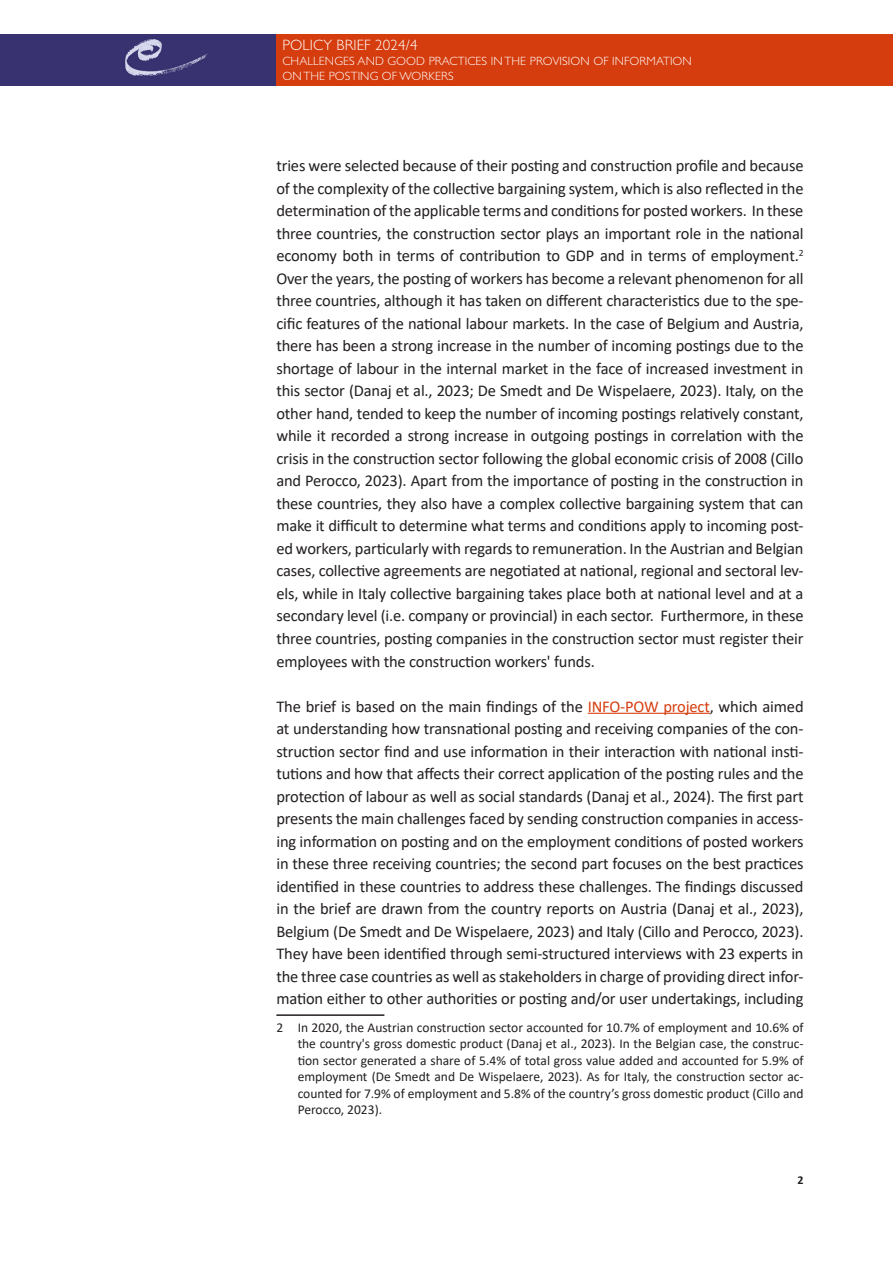
<style>
.page{position:relative;width:893px;height:1263px;background:#fff}
.page>*{position:absolute;margin:0;border:0;box-sizing:border-box;transform-origin:0 0}
.t1{font:16.5px/22.5px "Calibri";letter-spacing:-.01em;color:#231f20;text-align:justify}
.t2{font:300 15px "Gill Sans Std";letter-spacing:.01em;color:#fff}
.t3{font:13.5px/16.5px "Calibri";color:#231f20;text-align:justify}
.t4{font:300 12px/15px "Gill Sans Std";letter-spacing:.01em;color:#fff}
.t5{font:700 12px "Calibri";color:#231f20}
.s1{color:#d53d0e}
</style>
<div class="page">
<div style="left:0;top:34px;width:276px;height:51px;background:#383270"></div>
<div style="left:276px;top:34px;width:617px;height:51px;background:#d53d0e"></div>
<hr style="left:588px;top:713px;width:122px;height:1px;background:#d53d0e">
<hr style="left:276px;top:1014px;width:108px;height:2px;background:#231f20">
<p class="t2" style="left:282px;top:36px;width:137px">POLICY BRIEF 2024/4</p>
<p class="t4" style="left:282px;top:53px;width:411px">CHALLENGES AND GOOD PRACTICES IN THE PROVISION OF INFORMATION<br>ON THE POSTING OF WORKERS</p>
<p class="t1" style="left:276px;top:154px;width:529px">tries were selected because of their posting and construction profile and because of the complexity of the collective bargaining system, which is also reflected in the determination of the applicable terms and conditions for posted workers. In these three countries, the construction sector plays an important role in the national economy both in terms of contribution to GDP and in terms of employment.<sup>2<br></sup>Over the years, the posting of workers has become a relevant phenomenon for all three countries, although it has taken on different characteristics due to the spe&shy;cific features of the national labour markets. In the case of Belgium and Austria, there has been a strong increase in the number of incoming postings due to the shortage of labour in the internal market in the face of increased investment in this sector (Danaj et al., 2023; De Smedt and De Wispelaere, 2023). Italy, on the other hand, tended to keep the number of incoming postings relatively constant, while it recorded a strong increase in outgoing postings in correlation with the crisis in the construction sector following the global economic crisis of 2008 (Cillo and Perocco, 2023). Apart from the importance of posting in the construction in these countries, they also have a complex collective bargaining system that can make it difficult to determine what terms and conditions apply to incoming post&shy;ed workers, particularly with regards to remuneration. In the Austrian and Belgian cases, collective agreements are negotiated at national, regional and sectoral lev&shy;els, while in Italy collective bargaining takes place both at national level and at a secondary level (i.e. company or provincial) in each sector. Furthermore, in these three countries, posting companies in the construction sector must register their employees with the construction workers' funds.</p>
<p class="t1" style="left:276px;top:694px;width:529px">The brief is based on the main findings of the <span class="s1">INFO-POW project</span>, which aimed at understanding how transnational posting and receiving companies of the con&shy;struction sector find and use information in their interaction with national insti&shy;tutions and how that affects their correct application of the posting rules and the protection of labour as well as social standards (Danaj et al., 2024). The first part presents the main challenges faced by sending construction companies in access&shy;ing information on posting and on the employment conditions of posted workers in these three receiving countries; the second part focuses on the best practices identified in these countries to address these challenges. The findings discussed in the brief are drawn from the country reports on Austria (Danaj et al., 2023), Belgium (De Smedt and De Wispelaere, 2023) and Italy (Cillo and Perocco, 2023).<br>They have been identified through semi-structured interviews with 23 experts in the three case countries as well as stakeholders in charge of providing direct infor&shy;mation either to other authorities or posting and/or user undertakings, including</p>
<p class="t3" style="left:298px;top:1018px;width:507px;text-indent:-21px">2 In 2020, the Austrian construction sector accounted for 10.7% of employment and 10.6% of the country's gross domestic product (Danaj et al., 2023). In the Belgian case, the construc&shy;tion sector generated a share of 5.4% of total gross value added and accounted for 5.9% of employment (De Smedt and De Wispelaere, 2023). As for Italy, the construction sector ac&shy;counted for 7.9% of employment and 5.8% of the country’s gross domestic product (Cillo and Perocco, 2023).</p>
<p class="t5" style="left:798px;top:1171px;width:8px">2</p>
</div>
